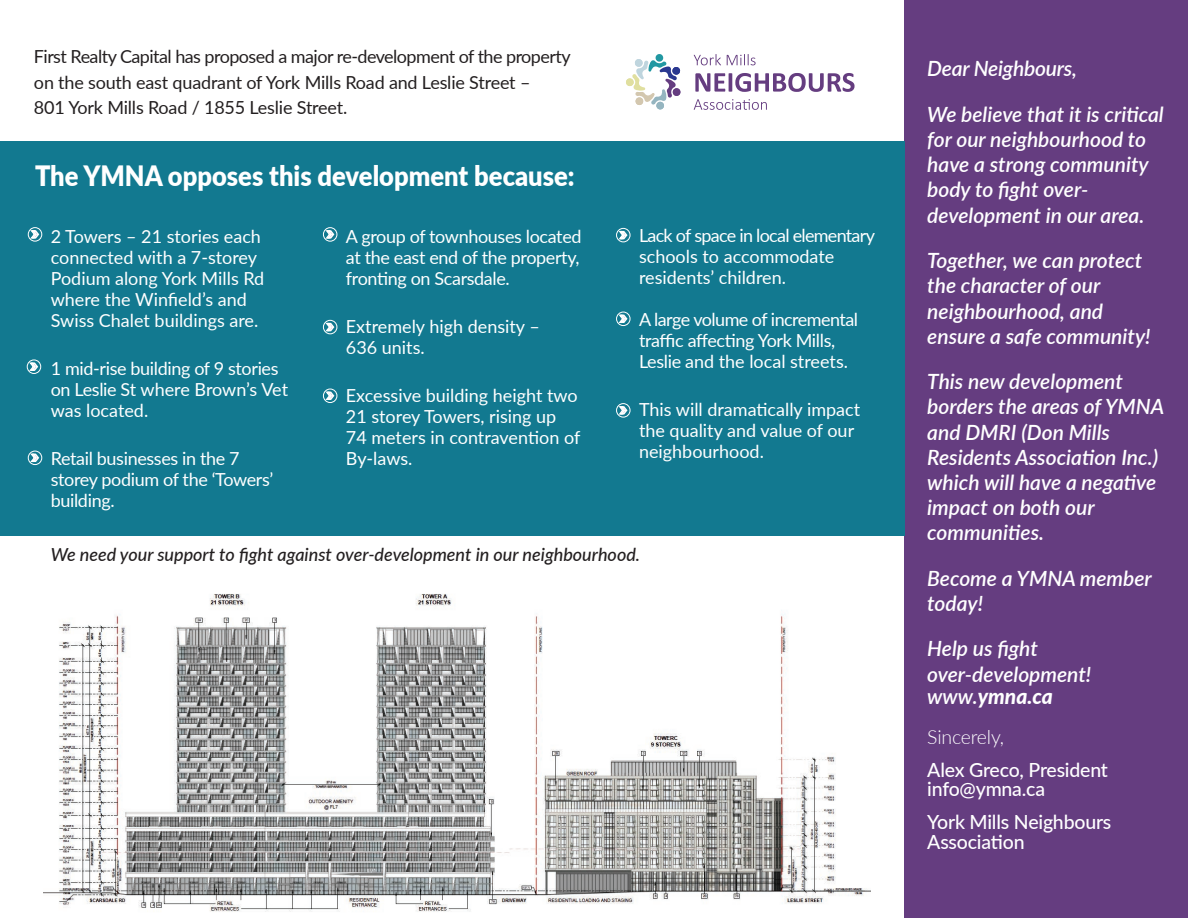
<style>
.page{position:relative;width:1188px;height:918px;background:#fff}
.page>*{position:absolute;margin:0;border:0;box-sizing:border-box;transform-origin:0 0}
.t1{font:900 28.05px "Lato";color:#fff;scale:.91 1}
.t2{font:italic 600 21px/25.2px "Lato";color:#fff}
.t3{font:italic 800 21px "Lato";color:#fff}
.t4{font:500 19.5px/19.5px "Lato";letter-spacing:-.01em;color:#fff}
.t5{font:300 19.5px "Lato";letter-spacing:-.01em;color:#fff}
.t6{font:18px/21px "Lato";letter-spacing:-.005em;color:#fff}
.t7{font:18px/25.5px "Lato";letter-spacing:-.03em;color:#231f20}
.t8{font:italic 500 18px "Lato";color:#231f20}
.s1{font-weight:600}
</style>
<div class="page">
<div style="left:904px;top:0;width:284px;height:918px;background:#653d80"></div>
<div style="left:0;top:141px;width:904px;height:395px;background:#127990"></div>
<div style="left:28px;top:227px;width:14px;height:14px;border:1px solid #fff;border-radius:50%"></div>
<svg style="left:29px;top:229px;width:11px;height:11px"></svg>
<div style="left:323px;top:227px;width:14px;height:14px;border:1px solid #fff;border-radius:50%"></div>
<svg style="left:324px;top:229px;width:11px;height:11px"></svg>
<div style="left:616px;top:228px;width:14px;height:14px;border:1px solid #fff;border-radius:50%"></div>
<svg style="left:617px;top:230px;width:11px;height:11px"></svg>
<div style="left:616px;top:312px;width:14px;height:14px;border:1px solid #fff;border-radius:50%"></div>
<svg style="left:617px;top:314px;width:11px;height:10px"></svg>
<div style="left:616px;top:403px;width:14px;height:14px;border:1px solid #fff;border-radius:50%"></div>
<svg style="left:617px;top:405px;width:11px;height:11px"></svg>
<div style="left:323px;top:320px;width:14px;height:14px;border:1px solid #fff;border-radius:50%"></div>
<svg style="left:324px;top:322px;width:11px;height:11px"></svg>
<div style="left:323px;top:389px;width:14px;height:14px;border:1px solid #fff;border-radius:50%"></div>
<svg style="left:324px;top:391px;width:11px;height:10px"></svg>
<div style="left:27px;top:360px;width:14px;height:14px;border:1px solid #fff;border-radius:50%"></div>
<svg style="left:28px;top:362px;width:11px;height:10px"></svg>
<div style="left:28px;top:451px;width:14px;height:14px;border:1px solid #fff;border-radius:50%"></div>
<svg style="left:29px;top:453px;width:11px;height:10px"></svg>
<svg style="left:695px;top:73px;width:160px;height:19px"></svg>
<svg style="left:694px;top:54px;width:27px;height:11px"></svg>
<svg style="left:727px;top:54px;width:29px;height:11px"></svg>
<svg style="left:694px;top:99px;width:73px;height:11px"></svg>
<div style="left:626px;top:78px;width:8px;height:8px;background:#e0df9f;border-radius:3px"></div>
<div style="left:656px;top:102px;width:8px;height:8px;background:#95b5c0;border-radius:50%"></div>
<svg style="left:632px;top:54px;width:49px;height:52px"></svg>
<img style="left:43px;top:594px;width:828px;height:318px">
<p class="t7" style="left:34px;top:43px;width:538px">First Realty Capital has proposed a major re-development of the property on the south east quadrant of York Mills Road and Leslie Street –<br>801 York Mills Road / 1855 Leslie Street.</p>
<p class="t2" style="left:927px;top:45px;width:238px;line-height:45.5px">Dear Neighbours,<br>We believe that it is critical</p>
<p class="t2" style="left:927px;top:126px;width:223px">for our neighbourhood to have a strong community body to fight over&shy;development in our area.</p>
<p class="t2" style="left:927px;top:247px;width:225px">Together, we can protect the character of our neighbourhood, and ensure a safe community!</p>
<p class="t2" style="left:927px;top:368px;width:239px">This new development borders the areas of YMNA and DMRI (Don Mills<br>Residents Association Inc.) which will have a negative impact on both our communities.</p>
<p class="t2" style="left:927px;top:565px;width:226px">Become a YMNA member today!</p>
<p class="t2" style="left:927px;top:635px;width:166px">Help us fight over-development!</p>
<p class="t3" style="left:927px;top:681px;width:127px"><span class="s1">www.</span>ymna.ca</p>
<p class="t5" style="left:927px;top:723px;width:78px">Sincerely,</p>
<p class="t4" style="left:927px;top:759px;width:182px">Alex Greco, President info@ymna.ca</p>
<p class="t4" style="left:927px;top:812px;width:186px">York Mills Neighbours<br>Association</p>
<h1 class="t1" style="left:35px;top:155px;width:594px">The YMNA opposes this development because:</h1>
<p class="t6" style="left:639px;top:224px;width:237px">Lack of space in local elementary schools to accommodate residents’ children.</p>
<p class="t6" style="left:639px;top:308px;width:221px">A large volume of incremental traffic affecting York Mills,<br>Leslie and the local streets.</p>
<p class="t6" style="left:639px;top:398px;width:223px">This will dramatically impact the quality and value of our neighbourhood.</p>
<p class="t6" style="left:51px;top:225px;width:215px">2 Towers – 21 stories each connected with a 7-storey<br>Podium along York Mills Rd where the Winfield’s and<br>Swiss Chalet buildings are.</p>
<p class="t6" style="left:51px;top:357px;width:239px">1 mid-rise building of 9 stories on Leslie St where Brown’s Vet was located.</p>
<p class="t6" style="left:51px;top:447px;width:224px">Retail businesses in the 7 storey podium of the ‘Towers’ building.</p>
<p class="t6" style="left:346px;top:225px;width:237px;text-align:justify">A group of townhouses located at the east end of the property, fronting on Scarsdale.</p>
<p class="t6" style="left:346px;top:315px;width:195px">Extremely high density –<br>636 units.</p>
<p class="t6" style="left:346px;top:384px;width:236px">Excessive building height two<br>21 storey Towers, rising up<br>74 meters in contravention of<br>By-laws.</p>
<p class="t8" style="left:51px;top:541px;width:591px">We need your support to fight against over-development in our neighbourhood.</p>
</div>
